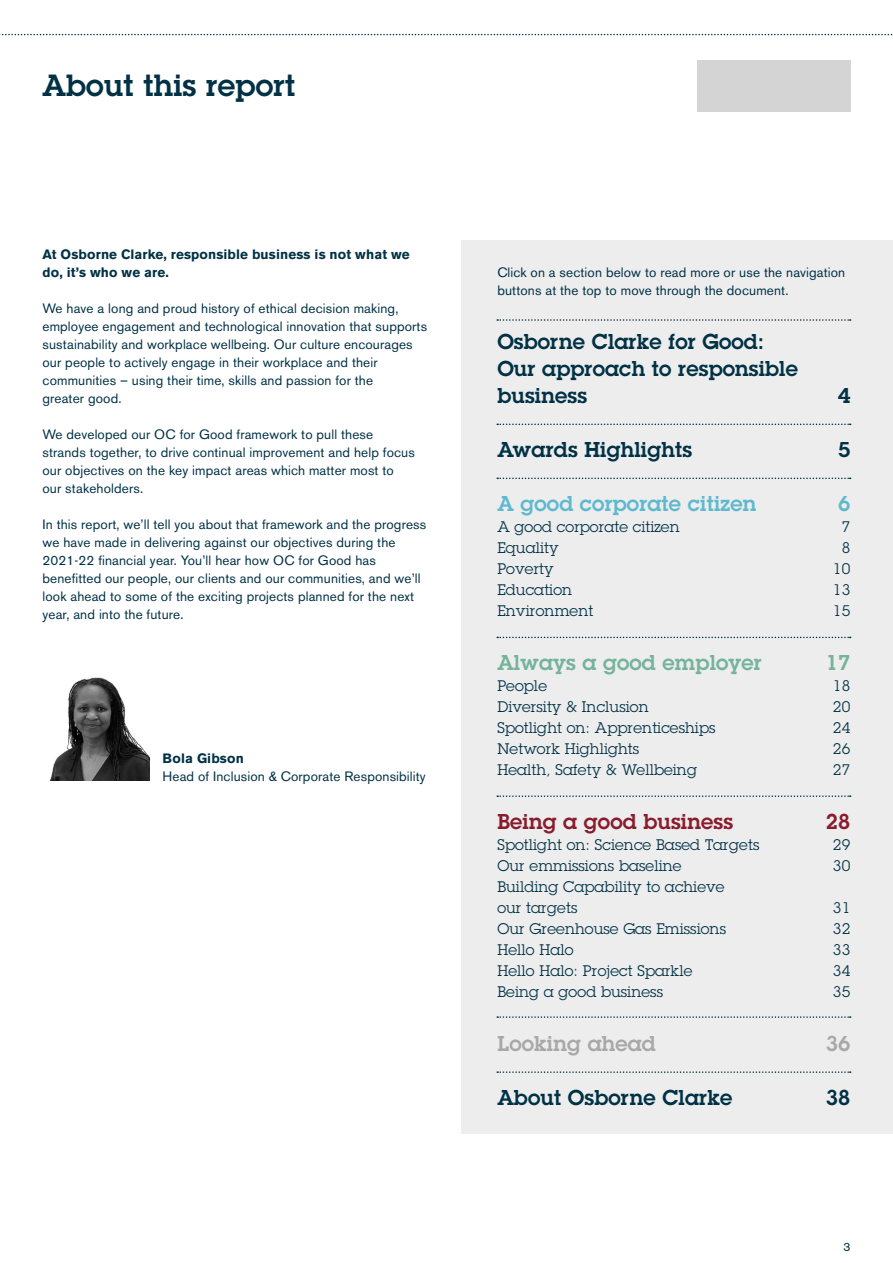
<style>
.page{position:relative;width:893px;height:1263px;background:#fff}
.page>*{position:absolute;margin:0;border:0;box-sizing:border-box;transform-origin:0 0}
.t1{font:600 30px "ITC Lubalinfor OC";letter-spacing:.01em;color:#003145}
.t2{font:600 21px/27px "ITC Lubalinfor OC";letter-spacing:.01em;color:#003145}
.t3{font:600 21px "ITC Lubalinfor OC";letter-spacing:.01em;color:#5eb9cf}
.t4{font:600 21px "ITC Lubalinfor OC";letter-spacing:.01em;color:#75b39d}
.t5{font:600 21px "ITC Lubalinfor OC";letter-spacing:.01em;color:#891b2d}
.t6{font:600 21px "ITC Lubalinfor OC";letter-spacing:.01em;color:#a8a8a8}
.t7{font:15px/21px "ITC Lubalinfor OC";letter-spacing:.01em;color:#003145}
.t8{font:13.5px/18px "Akzidenz Grotesk BE";letter-spacing:.01em;color:#003145}
.t9{font:700 13.5px/18px "Akzidenz Grotesk BE";letter-spacing:.01em;color:#003145}
.t10{font:12px "Akzidenz Grotesk BE";color:#003145}
</style>
<div class="page">
<div style="left:461px;top:241px;width:432px;height:892px;background:#ededed"></div>
<svg style="left:0;top:34px;width:893px;height:1px"></svg>
<img style="left:49px;top:677px;width:101px;height:104px">
<svg style="left:497px;top:319px;width:354px;height:2px"></svg>
<svg style="left:497px;top:424px;width:354px;height:1px"></svg>
<svg style="left:497px;top:478px;width:354px;height:1px"></svg>
<svg style="left:497px;top:637px;width:354px;height:1px"></svg>
<svg style="left:497px;top:795px;width:354px;height:2px"></svg>
<svg style="left:497px;top:1016px;width:354px;height:2px"></svg>
<div style="left:697px;top:61px;width:153px;height:51px;background:#d4d4d4"></div>
<svg style="left:497px;top:1071px;width:354px;height:2px"></svg>
<h1 class="t1" style="left:43px;top:66px;width:254px">About this report</h1>
<p class="t9" style="left:43px;top:245px;width:369px">At Osborne Clarke, responsible business is not what we do, it’s who we are.</p>
<p class="t8" style="left:43px;top:299px;width:386px">We have a long and proud history of ethical decision making, employee engagement and technological innovation that supports sustainability and workplace wellbeing. Our culture encourages our people to actively engage in their workplace and their communities – using their time, skills and passion for the<br>greater good.</p>
<p class="t8" style="left:43px;top:425px;width:374px">We developed our OC for Good framework to pull these strands together, to drive continual improvement and help focus our objectives on the key impact areas which matter most to our stakeholders.</p>
<p class="t8" style="left:43px;top:515px;width:385px">In this report, we’ll tell you about that framework and the progress we have made in delivering against our objectives during the 2021-22 financial year. You’ll hear how OC for Good has benefitted our people, our clients and our communities, and we’ll look ahead to some of the exciting projects planned for the next year, and into the future.</p>
<p class="t9" style="left:163px;top:749px;width:83px">Bola Gibson</p>
<p class="t8" style="left:163px;top:767px;width:265px">Head of Inclusion &amp; Corporate Responsibility</p>
<p class="t8" style="left:497px;top:263px;width:349px">Click on a section below to read more or use the navigation buttons at the top to move through the document.</p>
<h2 class="t2" style="left:497px;top:328px;width:302px">Osborne Clarke for Good:<br>Our approach to responsible business</h2>
<h2 class="t2" style="left:838px;top:382px;width:14px">4</h2>
<h2 class="t2" style="left:497px;top:436px;width:196px">Awards Highlights</h2>
<h2 class="t2" style="left:838px;top:436px;width:14px">5</h2>
<h2 class="t3" style="left:497px;top:490px;width:260px">A good corporate citizen</h2>
<h2 class="t3" style="left:838px;top:490px;width:14px">6</h2>
<p class="t7" style="left:497px;top:516px;width:184px">A good corporate citizen</p>
<p class="t7" style="left:842px;top:516px;width:10px">7</p>
<p class="t7" style="left:497px;top:537px;width:63px">Equality</p>
<p class="t7" style="left:842px;top:537px;width:10px">8</p>
<p class="t7" style="left:497px;top:558px;width:58px">Poverty</p>
<p class="t7" style="left:833px;top:558px;width:19px">10</p>
<p class="t7" style="left:497px;top:579px;width:76px">Education</p>
<p class="t7" style="left:833px;top:579px;width:19px">13</p>
<p class="t7" style="left:497px;top:600px;width:97px">Environment</p>
<p class="t7" style="left:833px;top:600px;width:19px">15</p>
<h2 class="t4" style="left:497px;top:649px;width:266px">Always a good employer</h2>
<h2 class="t4" style="left:826px;top:649px;width:26px">17</h2>
<p class="t7" style="left:497px;top:675px;width:51px">People</p>
<p class="t7" style="left:833px;top:675px;width:19px">18</p>
<p class="t7" style="left:497px;top:696px;width:153px">Diversity &amp; Inclusion</p>
<p class="t7" style="left:833px;top:696px;width:19px">20</p>
<p class="t7" style="left:497px;top:717px;width:219px">Spotlight on: Apprenticeships</p>
<p class="t7" style="left:833px;top:717px;width:19px">24</p>
<p class="t7" style="left:497px;top:738px;width:143px">Network Highlights</p>
<p class="t7" style="left:833px;top:738px;width:19px">26</p>
<p class="t7" style="left:497px;top:759px;width:201px">Health, Safety &amp; Wellbeing</p>
<p class="t7" style="left:833px;top:759px;width:19px">27</p>
<h2 class="t5" style="left:497px;top:808px;width:237px">Being a good business</h2>
<h2 class="t5" style="left:826px;top:808px;width:26px">28</h2>
<p class="t7" style="left:497px;top:834px;width:263px">Spotlight on: Science Based Targets</p>
<p class="t7" style="left:833px;top:834px;width:19px">29</p>
<p class="t7" style="left:497px;top:855px;width:186px">Our emmissions baseline</p>
<p class="t7" style="left:833px;top:855px;width:19px">30</p>
<p class="t7" style="left:497px;top:876px;width:229px">Building Capability to achieve our targets</p>
<p class="t7" style="left:833px;top:897px;width:19px">31</p>
<p class="t7" style="left:497px;top:918px;width:230px">Our Greenhouse Gas Emissions</p>
<p class="t7" style="left:833px;top:918px;width:19px">32</p>
<p class="t7" style="left:497px;top:939px;width:78px">Hello Halo</p>
<p class="t7" style="left:833px;top:939px;width:19px">33</p>
<p class="t7" style="left:497px;top:960px;width:197px">Hello Halo: Project Sparkle</p>
<p class="t7" style="left:833px;top:960px;width:19px">34</p>
<p class="t7" style="left:497px;top:981px;width:167px">Being a good business</p>
<p class="t7" style="left:833px;top:981px;width:19px">35</p>
<h2 class="t6" style="left:497px;top:1030px;width:160px">Looking ahead</h2>
<h2 class="t6" style="left:826px;top:1030px;width:26px">36</h2>
<h2 class="t2" style="left:497px;top:1084px;width:236px">About Osborne Clarke</h2>
<h2 class="t2" style="left:826px;top:1084px;width:26px">38</h2>
<p class="t10" style="left:843px;top:1239px;width:8px">3</p>
</div>
